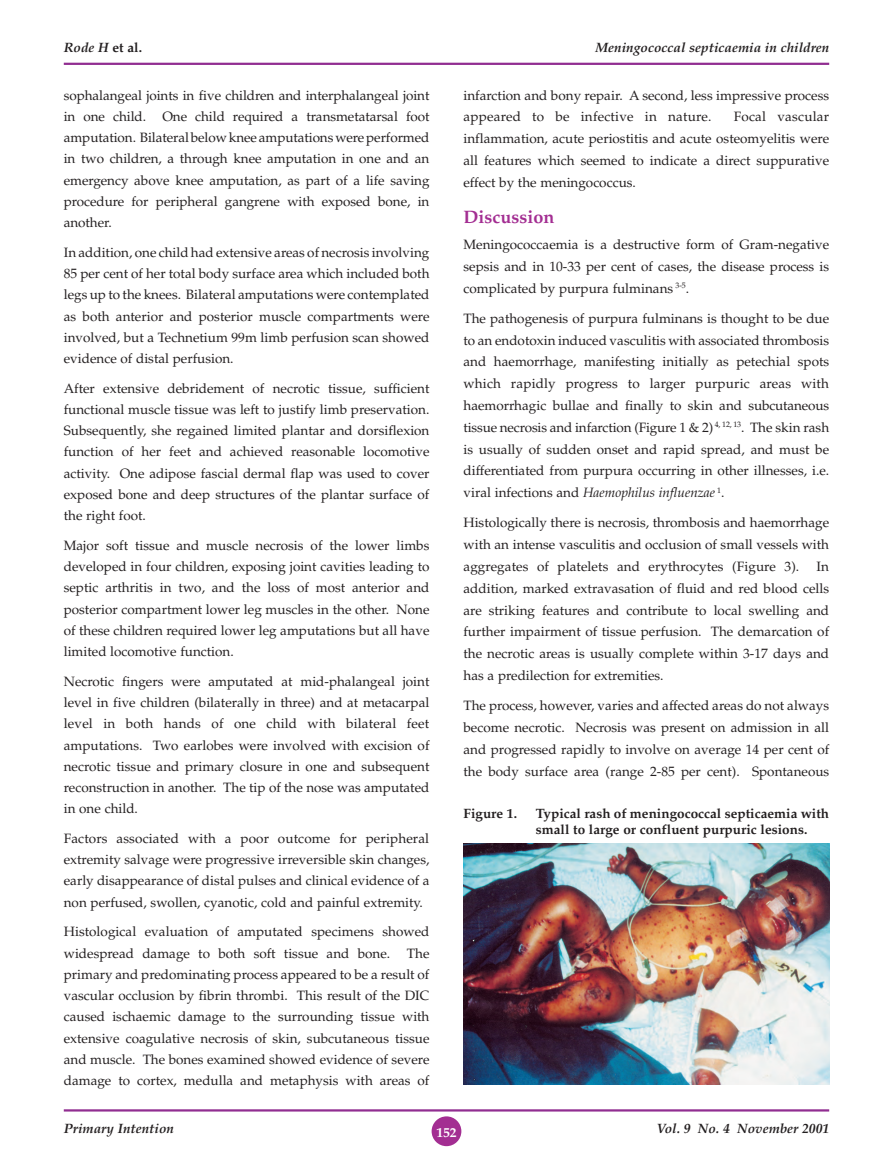
<style>
.page{position:relative;width:893px;height:1170px;background:#fff}
.page>*{position:absolute;margin:0;border:0;box-sizing:border-box;transform-origin:0 0}
.PI-Heading{font:700 18px "Palatino";color:#a32e92}
.PI-Galley{font:13.5px/21.1px "Palatino";color:#231f20;text-align:justify}
.PI-FigureCaption{font:700 13.5px/16.5px "Palatino";color:#231f20}
.t1{font:italic 700 13.5px "Palatino";color:#231f20}
.t2{font:700 13.5px "Palatino";color:#fff}
.s1{font-style:normal}
.s2{font-style:italic}
</style>
<div class="page">
<div style="left:432px;top:1116px;width:29px;height:29px;background:#a32e92;border-radius:50%"></div>
<hr style="left:64px;top:63px;width:765px;height:2px;background:#912e91">
<hr style="left:64px;top:1109px;width:765px;height:2px;background:#912e91">
<img style="left:463px;top:843px;width:366px;height:241px">
<p class="t1" style="left:64px;top:40px;width:80px">Rode H <span class="s1">et al.</span></p>
<p class="t1" style="left:596px;top:40px;width:235px">Meningococcal septicaemia in children</p>
<p class="PI-Galley" style="left:64px;top:85px;width:367px">sophalangeal joints in five children and interphalangeal joint in one child. One child required a transmetatarsal foot amputation. Bilateral below knee amputations were performed in two children, a through knee amputation in one and an emergency above knee amputation, as part of a life saving procedure for peripheral gangrene with exposed bone, in another.</p>
<p class="PI-Galley" style="left:64px;top:242px;width:367px">In addition, one child had extensive areas of necrosis involving 85 per cent of her total body surface area which included both legs up to the knees. Bilateral amputations were contemplated as both anterior and posterior muscle compartments were involved, but a Technetium 99m limb perfusion scan showed evidence of distal perfusion.</p>
<p class="PI-Galley" style="left:64px;top:378px;width:367px">After extensive debridement of necrotic tissue, sufficient functional muscle tissue was left to justify limb preservation.<br>Subsequently, she regained limited plantar and dorsiflexion function of her feet and achieved reasonable locomotive activity. One adipose fascial dermal flap was used to cover exposed bone and deep structures of the plantar surface of the right foot.</p>
<p class="PI-Galley" style="left:64px;top:535px;width:367px">Major soft tissue and muscle necrosis of the lower limbs developed in four children, exposing joint cavities leading to septic arthritis in two, and the loss of most anterior and posterior compartment lower leg muscles in the other. None of these children required lower leg amputations but all have limited locomotive function.</p>
<p class="PI-Galley" style="left:64px;top:671px;width:367px">Necrotic fingers were amputated at mid-phalangeal joint level in five children (bilaterally in three) and at metacarpal level in both hands of one child with bilateral feet amputations. Two earlobes were involved with excision of necrotic tissue and primary closure in one and subsequent reconstruction in another. The tip of the nose was amputated in one child.</p>
<p class="PI-Galley" style="left:64px;top:828px;width:367px">Factors associated with a poor outcome for peripheral extremity salvage were progressive irreversible skin changes, early disappearance of distal pulses and clinical evidence of a non perfused, swollen, cyanotic, cold and painful extremity.</p>
<p class="PI-Galley" style="left:64px;top:921px;width:367px">Histological evaluation of amputated specimens showed widespread damage to both soft tissue and bone. The primary and predominating process appeared to be a result of vascular occlusion by fibrin thrombi. This result of the DIC caused ischaemic damage to the surrounding tissue with extensive coagulative necrosis of skin, subcutaneous tissue and muscle. The bones examined showed evidence of severe damage to cortex, medulla and metaphysis with areas of</p>
<p class="PI-Galley" style="left:463px;top:84px;width:367px;line-height:21.8px">infarction and bony repair. A second, less impressive process appeared to be infective in nature.</p>
<p class="PI-Galley" style="left:463px;top:106px;width:367px;line-height:21.8px;text-indent:270px">Focal vascular inflammation, acute periostitis and acute osteomyelitis were all features which seemed to indicate a direct suppurative effect by the meningococcus.</p>
<p class="PI-Heading" style="left:463px;top:206px;width:92px">Discussion</p>
<p class="PI-Galley" style="left:463px;top:234px;width:367px;line-height:21.8px">Meningococcaemia is a destructive form of Gram-negative sepsis and in 10-33 per cent of cases, the disease process is complicated by purpura fulminans <sup>3-5</sup>.</p>
<p class="PI-Galley" style="left:463px;top:307px;width:367px;line-height:21.8px">The pathogenesis of purpura fulminans is thought to be due to an endotoxin induced vasculitis with associated thrombosis and haemorrhage, manifesting initially as petechial spots which rapidly progress to larger purpuric areas with haemorrhagic bullae and finally to skin and subcutaneous tissue necrosis and infarction (Figure 1 &amp; 2) <sup>4,</sup> <sup>12,</sup> <sup>13</sup>. The skin rash is usually of sudden onset and rapid spread, and must be differentiated from purpura occurring in other illnesses, i.e. viral infections and <span class="s2">Haemophilus influenzae</span> <sup>1</sup>.</p>
<p class="PI-Galley" style="left:463px;top:512px;width:367px;line-height:21.8px">Histologically there is necrosis, thrombosis and haemorrhage with an intense vasculitis and occlusion of small vessels with aggregates of platelets and erythrocytes (Figure 3).</p>
<p class="PI-Galley" style="left:463px;top:555px;width:367px;line-height:21.8px;text-indent:353px">In addition, marked extravasation of fluid and red blood cells are striking features and contribute to local swelling and further impairment of tissue perfusion. The demarcation of the necrotic areas is usually complete within 3-17 days and has a predilection for extremities.</p>
<p class="PI-Galley" style="left:463px;top:695px;width:367px;line-height:21.8px">The process, however, varies and affected areas do not always become necrotic. Necrosis was present on admission in all and progressed rapidly to involve on average 14 per cent of the body surface area (range 2-85 per cent). Spontaneous</p>
<p class="PI-FigureCaption" style="left:463px;top:805px;width:55px">Figure 1.</p>
<p class="PI-FigureCaption" style="left:536px;top:805px;width:295px">Typical rash of meningococcal septicaemia with small to large or confluent purpuric lesions.</p>
<p class="t1" style="left:64px;top:1120px;width:112px">Primary Intention</p>
<p class="t1" style="left:657px;top:1120px;width:174px">Vol. 9 No. 4 November 2001</p>
<p class="t2" style="left:436px;top:1124px;width:22px">152</p>
</div>
